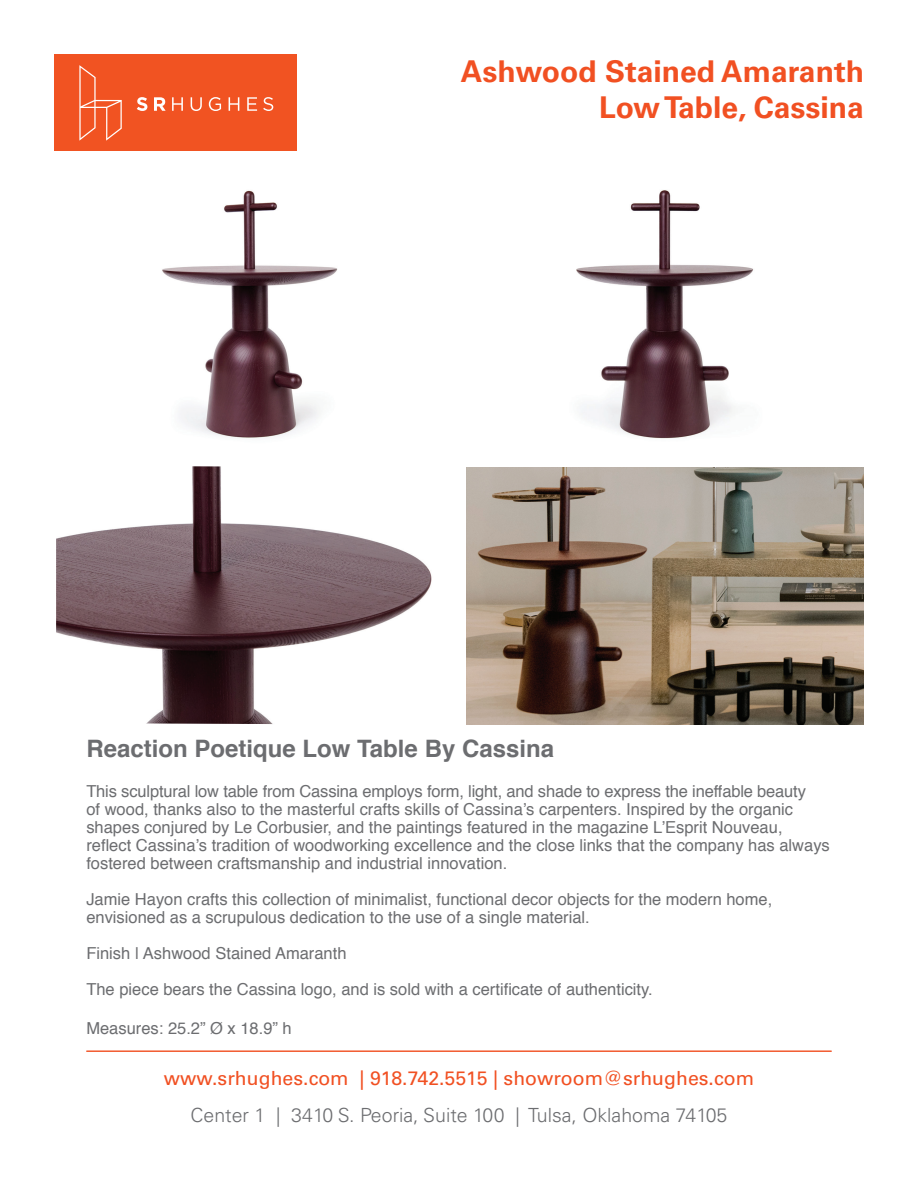
<style>
.page{position:relative;width:918px;height:1188px;background:#fff}
.page>*{position:absolute;margin:0;border:0;box-sizing:border-box;transform-origin:0 0}
.t1{font:700 30px/36px "Univers LT Pro 65";color:#f15022;text-align:right}
.t2{font:700 24px "Helvetica";color:#6c6d70}
.t3{font:19.5px "Univers LT Pro 55 Roman";color:#f15022}
.t4{font:300 19.5px "Univers LT Pro 45";color:#6c6d70}
.t5{font:16.5px/18px "Helvetica";color:#6c6d70}
</style>
<div class="page">
<div style="left:54px;top:54px;width:243px;height:96px;background:#f15322"></div>
<svg style="left:79px;top:65px;width:43px;height:76px"></svg>
<svg style="left:137px;top:97px;width:10px;height:14px"></svg>
<svg style="left:154px;top:97px;width:12px;height:14px"></svg>
<svg style="left:172px;top:97px;width:11px;height:14px"></svg>
<svg style="left:191px;top:97px;width:11px;height:14px"></svg>
<svg style="left:209px;top:97px;width:12px;height:14px"></svg>
<svg style="left:229px;top:97px;width:10px;height:14px"></svg>
<svg style="left:247px;top:97px;width:10px;height:14px"></svg>
<svg style="left:263px;top:97px;width:10px;height:14px"></svg>
<img style="left:162px;top:190px;width:176px;height:248px">
<img style="left:576px;top:190px;width:178px;height:249px">
<img style="left:56px;top:466px;width:376px;height:258px">
<img style="left:467px;top:468px;width:397px;height:257px">
<hr style="left:86px;top:1051px;width:746px;height:1px;background:#f15022">
<h1 class="t1" style="left:461px;top:52px;width:405px">Ashwood Stained Amaranth<br>Low Table, Cassina</h1>
<h2 class="t2" style="left:86px;top:732px;width:469px">Reaction Poetique Low Table By Cassina</h2>
<p class="t5" style="left:86px;top:783px;width:745px">This sculptural low table from Cassina employs form, light, and shade to express the ineffable beauty<br>of wood, thanks also to the masterful crafts skills of Cassina’s carpenters. Inspired by the organic shapes conjured by Le Corbusier, and the paintings featured in the magazine L’Esprit Nouveau, reflect Cassina’s tradition of woodworking excellence and the close links that the company has always fostered between craftsmanship and industrial innovation.</p>
<p class="t5" style="left:86px;top:891px;width:687px">Jamie Hayon crafts this collection of minimalist, functional decor objects for the modern home, envisioned as a scrupulous dedication to the use of a single material.</p>
<p class="t5" style="left:86px;top:936px;width:568px;line-height:36px">Finish | Ashwood Stained Amaranth<br>The piece bears the Cassina logo, and is sold with a certificate of authenticity.</p>
<p class="t5" style="left:86px;top:1020px;width:207px">Measures: 25.2” Ø x 18.9” h</p>
<p class="t3" style="left:164px;top:1064px;width:592px">www.srhughes.com | 918.742.5515 | showroom@srhughes.com</p>
<p class="t4" style="left:191px;top:1102px;width:538px">Center 1 | 3410 S. Peoria, Suite 100 | Tulsa, Oklahoma 74105</p>
</div>
